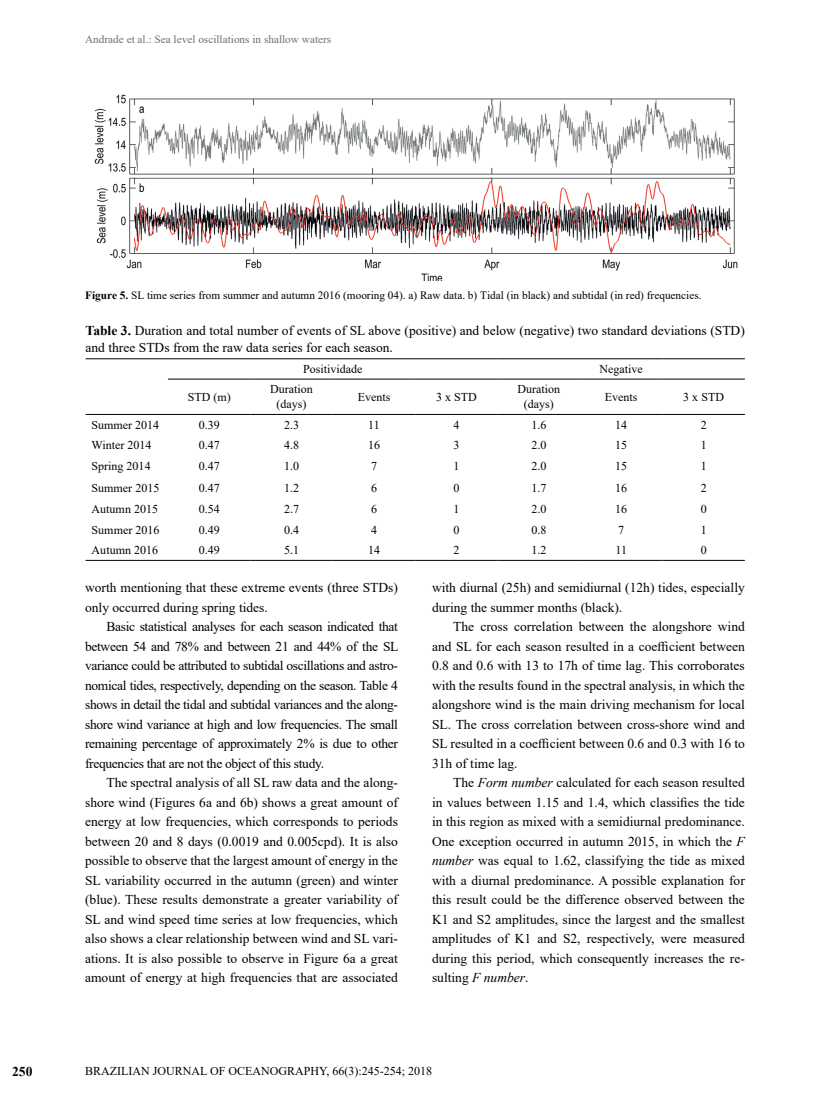
<style>
.page{position:relative;width:830px;height:1106px;background:#fff}
.page>*{position:absolute;margin:0;border:0;box-sizing:border-box;transform-origin:0 0}
.t1{font:13.5px/19.5px "Times New Roman";color:#000;text-align:justify}
.t2{font:700 13.5px "Times New Roman";color:#000}
.t3{font:12px/15px "Times New Roman";color:#000;text-align:center}
.t4{font:11.25px "Times New Roman";color:#000}
.t5{font:11.25px "Times New Roman";color:#6d6e71}
.s1{font-weight:700}
.s2{font-style:italic}
</style>
<div class="page">
<img style="left:94px;top:94px;width:644px;height:187px">
<hr style="left:85px;top:560px;width:83px;height:1px;background:#000">
<hr style="left:168px;top:560px;width:82px;height:1px;background:#000">
<hr style="left:250px;top:560px;width:82px;height:1px;background:#000">
<hr style="left:332px;top:560px;width:83px;height:1px;background:#000">
<hr style="left:415px;top:560px;width:82px;height:1px;background:#000">
<hr style="left:497px;top:560px;width:82px;height:1px;background:#000">
<hr style="left:579px;top:560px;width:83px;height:1px;background:#000">
<hr style="left:662px;top:560px;width:82px;height:1px;background:#000">
<hr style="left:85px;top:358px;width:83px;height:1px;background:#000">
<hr style="left:85px;top:414px;width:83px;height:1px;background:#000">
<hr style="left:168px;top:414px;width:82px;height:1px;background:#000">
<hr style="left:250px;top:414px;width:82px;height:1px;background:#000">
<hr style="left:332px;top:414px;width:83px;height:1px;background:#000">
<hr style="left:415px;top:414px;width:82px;height:1px;background:#000">
<hr style="left:497px;top:414px;width:82px;height:1px;background:#000">
<hr style="left:579px;top:414px;width:83px;height:1px;background:#000">
<hr style="left:662px;top:414px;width:82px;height:1px;background:#000">
<hr style="left:168px;top:358px;width:82px;height:1px;background:#000">
<hr style="left:250px;top:358px;width:82px;height:1px;background:#000">
<hr style="left:332px;top:358px;width:83px;height:1px;background:#000">
<hr style="left:415px;top:358px;width:82px;height:1px;background:#000">
<hr style="left:497px;top:358px;width:82px;height:1px;background:#000">
<hr style="left:579px;top:358px;width:83px;height:1px;background:#000">
<hr style="left:662px;top:358px;width:82px;height:1px;background:#000">
<hr style="left:168px;top:379px;width:82px;height:1px;background:#000">
<hr style="left:250px;top:379px;width:82px;height:1px;background:#000">
<hr style="left:332px;top:379px;width:83px;height:1px;background:#000">
<hr style="left:415px;top:379px;width:82px;height:1px;background:#000">
<hr style="left:497px;top:379px;width:82px;height:1px;background:#000">
<hr style="left:579px;top:379px;width:83px;height:1px;background:#000">
<hr style="left:662px;top:379px;width:82px;height:1px;background:#000">
<p class="t5" style="left:85px;top:31px;width:247px">Andrade et al.: Sea level oscillations in shallow waters</p>
<p class="t2" style="left:12px;top:1062px;width:22px">250</p>
<p class="t4" style="left:85px;top:288px;width:617px"><span class="s1">Figure 5.</span> SL time series from summer and autumn 2016 (mooring 04). a) Raw data. b) Tidal (in black) and subtidal (in red) frequencies.</p>
<p class="t1" style="left:85px;top:322px;width:660px;line-height:16.5px"><span class="s1">Table 3.</span> Duration and total number of events of SL above (positive) and below (negative) two standard deviations (STD) and three STDs from the raw data series for each season.</p>
<p class="t3" style="left:303px;top:361px;width:61px">Positividade</p>
<p class="t3" style="left:599px;top:361px;width:45px">Negative</p>
<p class="t3" style="left:187px;top:389px;width:44px">STD (m)</p>
<p class="t3" style="left:270px;top:381px;width:44px">Duration (days)</p>
<p class="t3" style="left:357px;top:389px;width:34px">Events</p>
<p class="t3" style="left:436px;top:389px;width:42px">3 x STD</p>
<p class="t3" style="left:517px;top:381px;width:44px">Duration (days)</p>
<p class="t3" style="left:604px;top:389px;width:34px">Events</p>
<p class="t3" style="left:683px;top:389px;width:42px">3 x STD</p>
<p class="t3" style="left:92px;top:417px;width:69px">Summer 2014</p>
<p class="t3" style="left:198px;top:417px;width:22px">0.39</p>
<p class="t3" style="left:284px;top:417px;width:16px">2.3</p>
<p class="t3" style="left:368px;top:417px;width:13px">11</p>
<p class="t3" style="left:453px;top:417px;width:7px">4</p>
<p class="t3" style="left:531px;top:417px;width:16px">1.6</p>
<p class="t3" style="left:615px;top:417px;width:13px">14</p>
<p class="t3" style="left:700px;top:417px;width:7px">2</p>
<p class="t3" style="left:92px;top:437px;width:61px">Winter 2014</p>
<p class="t3" style="left:198px;top:437px;width:22px">0.47</p>
<p class="t3" style="left:284px;top:437px;width:16px">4.8</p>
<p class="t3" style="left:368px;top:437px;width:13px">16</p>
<p class="t3" style="left:453px;top:437px;width:7px">3</p>
<p class="t3" style="left:531px;top:437px;width:16px">2.0</p>
<p class="t3" style="left:615px;top:437px;width:13px">15</p>
<p class="t3" style="left:700px;top:437px;width:7px">1</p>
<p class="t3" style="left:92px;top:458px;width:61px">Spring 2014</p>
<p class="t3" style="left:199px;top:458px;width:22px">0.47</p>
<p class="t3" style="left:284px;top:458px;width:16px">1.0</p>
<p class="t3" style="left:371px;top:458px;width:7px">7</p>
<p class="t3" style="left:453px;top:458px;width:7px">1</p>
<p class="t3" style="left:531px;top:458px;width:16px">2.0</p>
<p class="t3" style="left:615px;top:458px;width:13px">15</p>
<p class="t3" style="left:700px;top:458px;width:7px">1</p>
<p class="t3" style="left:92px;top:480px;width:69px">Summer 2015</p>
<p class="t3" style="left:199px;top:480px;width:22px">0.47</p>
<p class="t3" style="left:284px;top:480px;width:16px">1.2</p>
<p class="t3" style="left:371px;top:480px;width:7px">6</p>
<p class="t3" style="left:453px;top:480px;width:7px">0</p>
<p class="t3" style="left:531px;top:480px;width:16px">1.7</p>
<p class="t3" style="left:615px;top:480px;width:13px">16</p>
<p class="t3" style="left:700px;top:480px;width:7px">2</p>
<p class="t3" style="left:92px;top:501px;width:68px">Autumn 2015</p>
<p class="t3" style="left:199px;top:501px;width:22px">0.54</p>
<p class="t3" style="left:284px;top:501px;width:16px">2.7</p>
<p class="t3" style="left:371px;top:501px;width:7px">6</p>
<p class="t3" style="left:453px;top:501px;width:7px">1</p>
<p class="t3" style="left:531px;top:501px;width:16px">2.0</p>
<p class="t3" style="left:615px;top:501px;width:13px">16</p>
<p class="t3" style="left:700px;top:501px;width:7px">0</p>
<p class="t3" style="left:92px;top:522px;width:69px">Summer 2016</p>
<p class="t3" style="left:199px;top:522px;width:22px">0.49</p>
<p class="t3" style="left:284px;top:522px;width:16px">0.4</p>
<p class="t3" style="left:371px;top:522px;width:7px">4</p>
<p class="t3" style="left:453px;top:522px;width:7px">0</p>
<p class="t3" style="left:531px;top:522px;width:16px">0.8</p>
<p class="t3" style="left:618px;top:522px;width:7px">7</p>
<p class="t3" style="left:700px;top:522px;width:7px">1</p>
<p class="t3" style="left:92px;top:542px;width:68px">Autumn 2016</p>
<p class="t3" style="left:199px;top:542px;width:22px">0.49</p>
<p class="t3" style="left:284px;top:542px;width:16px">5.1</p>
<p class="t3" style="left:368px;top:542px;width:13px">14</p>
<p class="t3" style="left:453px;top:542px;width:7px">2</p>
<p class="t3" style="left:531px;top:542px;width:16px">1.2</p>
<p class="t3" style="left:615px;top:542px;width:13px">11</p>
<p class="t3" style="left:700px;top:542px;width:7px">0</p>
<p class="t1" style="left:85px;top:577px;width:314px">worth mentioning that these extreme events (three STDs) only occurred during spring tides.</p>
<p class="t1" style="left:85px;top:616px;width:315px;text-indent:21px">Basic statistical analyses for each season indicated that between 54 and 78% and between 21 and 44% of the SL variance could be attributed to subtidal oscillations and astro&shy;nomical tides, respectively, depending on the season. Table 4 shows in detail the tidal and subtidal variances and the along&shy;shore wind variance at high and low frequencies. The small remaining percentage of approximately 2% is due to other frequencies that are not the object of this study.</p>
<p class="t1" style="left:85px;top:772px;width:314px;text-indent:21px">The spectral analysis of all SL raw data and the along&shy;shore wind (Figures 6a and 6b) shows a great amount of energy at low frequencies, which corresponds to periods between 20 and 8 days (0.0019 and 0.005cpd). It is also possible to observe that the largest amount of energy in the SL variability occurred in the autumn (green) and winter (blue). These results demonstrate a greater variability of SL and wind speed time series at low frequencies, which also shows a clear relationship between wind and SL vari&shy;ations. It is also possible to observe in Figure 6a a great amount of energy at high frequencies that are associated</p>
<p class="t1" style="left:432px;top:577px;width:314px">with diurnal (25h) and semidiurnal (12h) tides, especially during the summer months (black).</p>
<p class="t1" style="left:432px;top:616px;width:314px;text-indent:21px">The cross correlation between the alongshore wind and SL for each season resulted in a coefficient between 0.8 and 0.6 with 13 to 17h of time lag. This corroborates with the results found in the spectral analysis, in which the alongshore wind is the main driving mechanism for local SL. The cross correlation between cross-shore wind and SL resulted in a coefficient between 0.6 and 0.3 with 16 to 31h of time lag.</p>
<p class="t1" style="left:432px;top:772px;width:314px;text-indent:21px">The <span class="s2">Form number</span> calculated for each season resulted in values between 1.15 and 1.4, which classifies the tide in this region as mixed with a semidiurnal predominance.<br>One exception occurred in autumn 2015, in which the <span class="s2">F number</span> was equal to 1.62, classifying the tide as mixed with a diurnal predominance. A possible explanation for this result could be the difference observed between the K1 and S2 amplitudes, since the largest and the smallest amplitudes of K1 and S2, respectively, were measured during this period, which consequently increases the re&shy;sulting <span class="s2">F number</span>.</p>
<p class="t3" style="left:85px;top:1063px;width:348px">BRAZILIAN JOURNAL OF OCEANOGRAPHY, 66(3):245-254; 2018</p>
</div>
